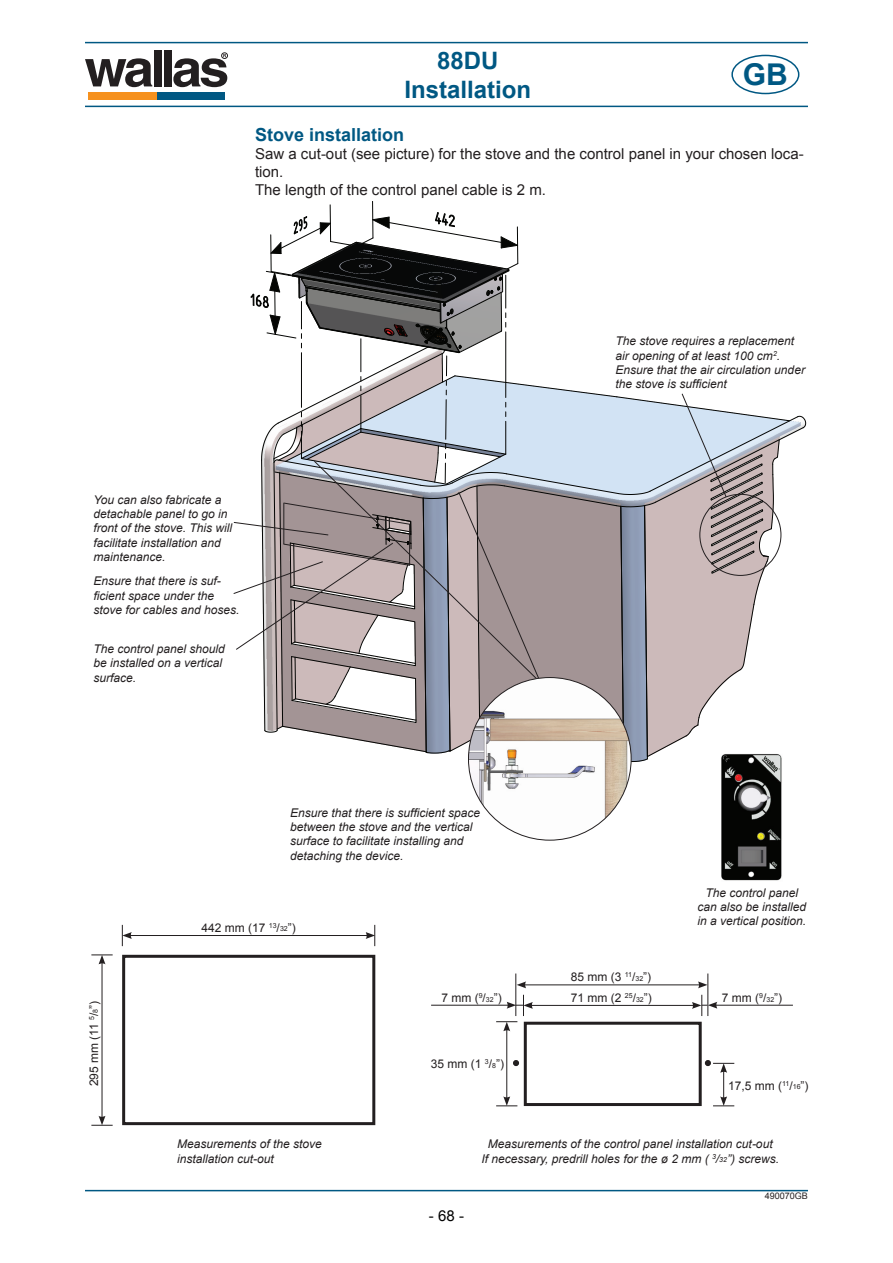
<style>
.page{position:relative;width:893px;height:1263px;background:#fff}
.page>*{position:absolute;margin:0;border:0;box-sizing:border-box;transform-origin:0 0}
.t1{font:700 30px "Arial";color:#005883}
.t2{font:700 24px/28.8px "Arial";color:#005883;text-align:center}
.t3{font:700 18px "Arial";color:#005883}
.t4{font:15px/18px "Arial";color:#231f20}
.t5{font:15px "Arial";color:#000}
.t6{font:italic 12px/14.4px "Arial";color:#231f20}
.t7{font:12px "Arial";color:#231f20}
.t8{font:9px "Arial";color:#231f20}
.t9{font:7.05px "Arial";color:#231f20}
.s1{font-size:7.05px}
.s2{font-size:12px}
</style>
<div class="page">
<svg style="left:85px;top:58px;width:67px;height:29px"></svg>
<div style="left:154px;top:50px;width:7px;height:36px;background:#231f20"></div>
<div style="left:164px;top:50px;width:8px;height:36px;background:#231f20"></div>
<div style="left:221px;top:53px;width:7px;height:6px;border:1px solid #231f20;border-radius:50%"></div>
<svg style="left:173px;top:53px;width:54px;height:34px"></svg>
<div style="left:157px;top:92px;width:68px;height:7px;background:#005883"></div>
<div style="left:89px;top:92px;width:68px;height:7px;background:#f6911e"></div>
<hr style="left:85px;top:42px;width:723px;height:1px;background:#005883">
<hr style="left:85px;top:106px;width:723px;height:1px;background:#005883">
<hr style="left:85px;top:1190px;width:723px;height:1px;background:#005883">
<div style="left:731px;top:55px;width:68px;height:39px;border:2px solid #005883;border-radius:50%"></div>
<hr style="left:372px;top:201px;width:1px;height:37px;background:#040503">
<svg style="left:233px;top:204px;width:573px;height:558px"></svg>
<img style="left:468px;top:678px;width:163px;height:162px;border-radius:50%">
<div style="left:122px;top:955px;width:253px;height:170px;border:3px solid #231f20"></div>
<hr style="left:102px;top:962px;width:1px;height:156px;background:#231f20">
<svg style="left:91px;top:955px;width:22px;height:9px"></svg>
<svg style="left:91px;top:1116px;width:22px;height:10px"></svg>
<hr style="left:129px;top:935px;width:239px;height:1px;background:#231f20">
<svg style="left:122px;top:925px;width:10px;height:21px"></svg>
<svg style="left:366px;top:925px;width:9px;height:21px"></svg>
<img style="left:696px;top:751px;width:97px;height:130px">
<hr style="left:515px;top:974px;width:1px;height:42px;background:#231f20">
<hr style="left:707px;top:974px;width:1px;height:42px;background:#231f20">
<div style="left:524px;top:1022px;width:178px;height:84px;border:3px solid #231f20"></div>
<svg style="left:513px;top:1060px;width:6px;height:6px"></svg>
<svg style="left:705px;top:1060px;width:29px;height:46px"></svg>
<hr style="left:506px;top:1029px;width:1px;height:70px;background:#231f20">
<svg style="left:496px;top:1096px;width:21px;height:10px"></svg>
<hr style="left:530px;top:1005px;width:164px;height:1px;background:#231f20">
<hr style="left:715px;top:1005px;width:78px;height:1px;background:#231f20">
<hr style="left:431px;top:1005px;width:78px;height:1px;background:#231f20">
<svg style="left:496px;top:995px;width:37px;height:36px"></svg>
<svg style="left:692px;top:995px;width:25px;height:21px"></svg>
<hr style="left:524px;top:985px;width:176px;height:1px;background:#231f20">
<svg style="left:517px;top:981px;width:9px;height:7px"></svg>
<svg style="left:698px;top:981px;width:9px;height:7px"></svg>
<h2 class="t2" style="left:404px;top:46px;width:128px">88DU<br>Installation</h2>
<h1 class="t1" style="left:743px;top:58px;width:46px">GB</h1>
<h3 class="t3" style="left:255px;top:124px;width:151px">Stove installation</h3>
<p class="t4" style="left:255px;top:145px;width:550px">Saw a cut-out (see picture) for the stove and the control panel in your chosen loca&shy;tion.<br>The length of the control panel cable is 2 m.</p>
<p class="t6" style="left:94px;top:492px;width:140px">You can also fabricate a detachable panel to go in front of the stove. This will facilitate installation and maintenance.</p>
<p class="t6" style="left:94px;top:574px;width:148px">Ensure that there is suf&shy;ficient space under the stove for cables and hoses.</p>
<p class="t6" style="left:94px;top:642px;width:133px">The control panel should be installed on a vertical surface.</p>
<p class="t6" style="left:290px;top:805px;width:191px">Ensure that there is sufficient space between the stove and the vertical surface to facilitate installing and detaching the device.</p>
<p class="t7" style="left:201px;top:921px;width:96px">442 mm (17 <sup>13</sup>/<span class="s1">32</span>”)</p>
<p class="t6" style="left:615px;top:334px;width:191px">The stove requires a replacement air opening of at least 100 cm<sup>2</sup>.<br>Ensure that the air circulation under the stove is sufficient</p>
<p class="t7" style="left:571px;top:970px;width:82px">85 mm (3 <sup>11</sup>/<span class="s1">32</span>”)</p>
<p class="t6" style="left:697px;top:885px;width:110px;text-align:center">The control panel can also be installed in a vertical position.</p>
<p class="t7" style="left:87px;top:1086px;width:87px;rotate:-90deg">295 mm (11 <sup>5</sup>/<span class="s1">8</span>”)</p>
<p class="t9" style="left:479px;top:995px;width:24px">9<span class="s2">/</span>32<span class="s2">”)</span></p>
<p class="t7" style="left:571px;top:991px;width:52px">71 mm (2</p>
<p class="t9" style="left:625px;top:992px;width:9px">25</p>
<p class="t7" style="left:441px;top:991px;width:39px">7 mm (</p>
<p class="t7" style="left:633px;top:991px;width:21px">/<span class="s1">32</span>”)</p>
<p class="t7" style="left:722px;top:991px;width:62px">7 mm (<sup>9</sup>/<span class="s1">32</span>”)</p>
<p class="t7" style="left:431px;top:1057px;width:75px">35 mm (1 <sup>3</sup>/<span class="s1">8</span>”)</p>
<p class="t7" style="left:728px;top:1079px;width:82px">17,5 mm (<sup>11</sup>/<span class="s1">16</span>”)</p>
<p class="t6" style="left:177px;top:1137px;width:146px">Measurements of the stove installation cut-out</p>
<p class="t6" style="left:481px;top:1137px;width:299px;text-align:center">Measurements of the control panel installation cut-out<br>If necessary, predrill holes for the ø 2 mm ( <sup>3</sup>/<span class="s1">32</span>”) screws.</p>
<p class="t5" style="left:429px;top:1206px;width:37px">- 68 -</p>
<p class="t8" style="left:765px;top:1190px;width:45px">490070GB</p>
</div>
